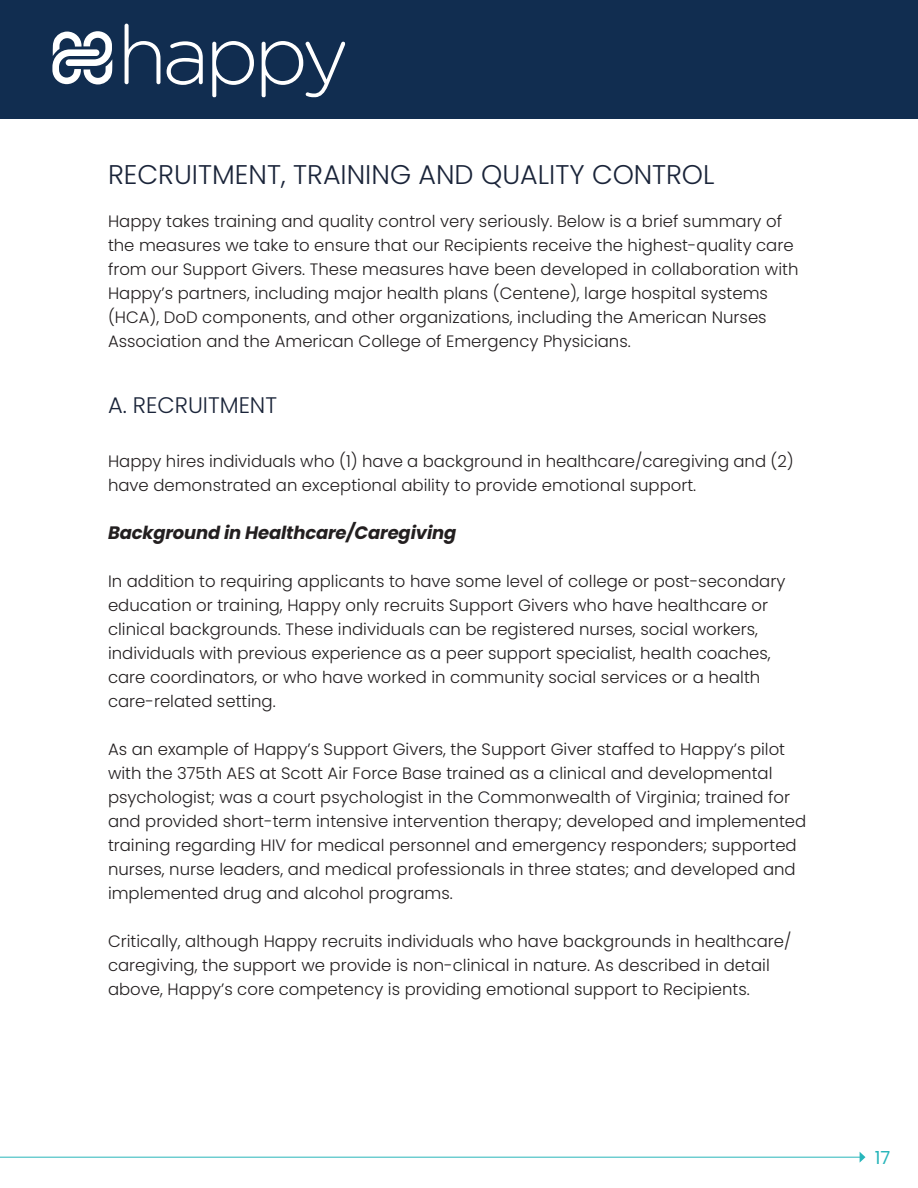
<style>
.page{position:relative;width:918px;height:1188px;background:#fff}
.page>*{position:absolute;margin:0;border:0;box-sizing:border-box;transform-origin:0 0}
.heading_1{font:300 27px "Poppins";color:#1a2439}
.heading_2{font:300 22.5px "Poppins";color:#1a2439}
.heading_3{font:italic 700 18px "Poppins";letter-spacing:-.01em;color:#231f20}
.t1{font:18px "Poppins";color:#27b5ba}
.Body_Text{font:300 16.5px/24px "Poppins";color:#231f20}
</style>
<div class="page">
<div style="left:0;top:0;width:918px;height:119px;background:#112d50"></div>
<svg style="left:53px;top:24px;width:288px;height:73px"></svg>
<hr style="left:0;top:1157px;width:860px;height:1px;background:#28b6bb">
<svg style="left:860px;top:1152px;width:5px;height:10px"></svg>
<p class="heading_1" style="left:108px;top:158px;width:608px">RECRUITMENT, TRAINING AND QUALITY CONTROL</p>
<p class="Body_Text" style="left:108px;top:210px;width:692px">Happy takes training and quality control very seriously. Below is a brief summary of the measures we take to ensure that our Recipients receive the highest-quality care from our Support Givers. These measures have been developed in collaboration with Happy’s partners, including major health plans (Centene), large hospital systems (HCA), DoD components, and other organizations, including the American Nurses Association and the American College of Emergency Physicians.</p>
<p class="heading_2" style="left:108px;top:392px;width:171px">A. RECRUITMENT</p>
<p class="Body_Text" style="left:108px;top:450px;width:687px">Happy hires individuals who (1) have a background in healthcare/caregiving and (2) have demonstrated an exceptional ability to provide emotional support.</p>
<p class="heading_3" style="left:108px;top:523px;width:350px">Background in Healthcare/Caregiving</p>
<p class="Body_Text" style="left:108px;top:570px;width:679px">In addition to requiring applicants to have some level of college or post-secondary education or training, Happy only recruits Support Givers who have healthcare or clinical backgrounds. These individuals can be registered nurses, social workers, individuals with previous experience as a peer support specialist, health coaches, care coordinators, or who have worked in community social services or a health care-related setting.</p>
<p class="Body_Text" style="left:108px;top:738px;width:700px">As an example of Happy’s Support Givers, the Support Giver staffed to Happy’s pilot with the 375th AES at Scott Air Force Base trained as a clinical and developmental psychologist; was a court psychologist in the Commonwealth of Virginia; trained for and provided short-term intensive intervention therapy; developed and implemented training regarding HIV for medical personnel and emergency responders; supported nurses, nurse leaders, and medical professionals in three states; and developed and implemented drug and alcohol programs.</p>
<p class="Body_Text" style="left:108px;top:930px;width:685px">Critically, although Happy recruits individuals who have backgrounds in healthcare/ caregiving, the support we provide is non-clinical in nature. As described in detail above, Happy’s core competency is providing emotional support to Recipients.</p>
<p class="t1" style="left:875px;top:1147px;width:17px">17</p>
</div>
